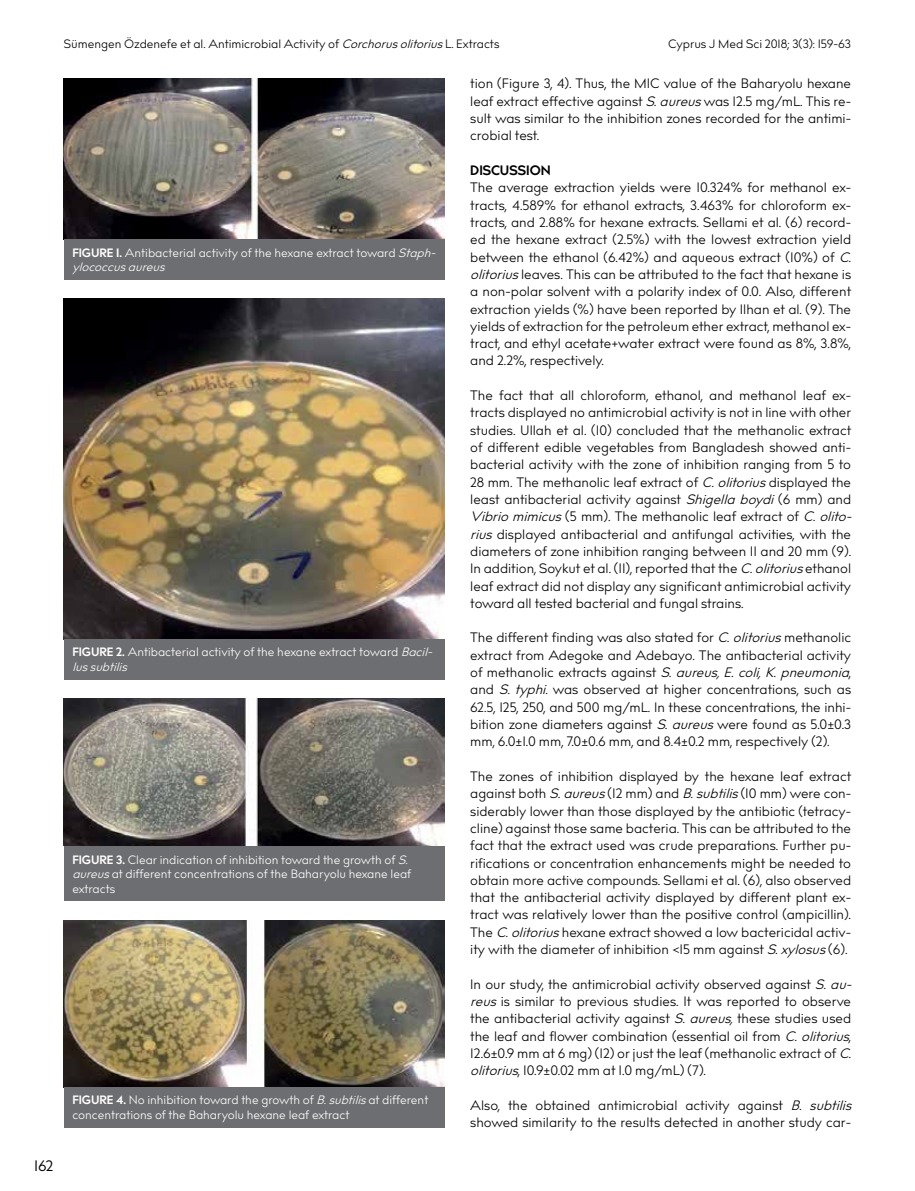
<style>
.page{position:relative;width:915px;height:1191px;background:#fff}
.page>*{position:absolute;margin:0;border:0;box-sizing:border-box;transform-origin:0 0}
.t1{font:15px "billcorporatenarrow";color:#000}
.t2{font:13.5px/17.2px "billcorporatenarrow";color:#000}
.t3{font:700 13.5px "billcorporatenarrow";color:#000}
.t4{font:12px/14.4px "billcorporatenarrow";color:#fff}
.t5{font:12px "billcorporatenarrow";color:#000}
.s1{font-style:italic}
.s2{font-weight:700}
</style>
<div class="page">
<img style="left:64px;top:920px;width:380px;height:167px">
<div style="left:64px;top:1087px;width:380px;height:40px;background:#6d6e71"></div>
<img style="left:64px;top:698px;width:380px;height:147px">
<div style="left:64px;top:846px;width:380px;height:55px;background:#6d6e71"></div>
<img style="left:64px;top:299px;width:380px;height:340px">
<div style="left:64px;top:639px;width:380px;height:40px;background:#6d6e71"></div>
<img style="left:64px;top:79px;width:380px;height:160px">
<div style="left:64px;top:239px;width:380px;height:40px;background:#6d6e71"></div>
<p class="t5" style="left:64px;top:36px;width:437px">Sümengen Özdenefe et al. Antimicrobial Activity of <span class="s1">Corchorusolitorius</span>L. Extracts</p>
<p class="t5" style="left:668px;top:36px;width:184px">Cyprus J Med Sci 2018; 3(3): 159-63</p>
<p class="t2" style="left:470px;top:76px;width:382px;text-align:justify">tion (Figure 3, 4). Thus, the MIC value of the Baharyolu hexane leaf extract effective against <span class="s1">S.aureus</span>was 12.5 mg/mL. This re&shy;sult was similar to the inhibition zones recorded for the antimi&shy;crobial test.</p>
<p class="t3" style="left:470px;top:161px;width:82px">DISCUSSION</p>
<p class="t2" style="left:470px;top:179px;width:387px">The average extraction yields were 10.324% for methanol ex&shy;tracts, 4.589% for ethanol extracts, 3.463% for chloroform ex&shy;tracts, and 2.88% for hexane extracts. Sellami et al. (6) record&shy;ed the hexane extract (2.5%) with the lowest extraction yield between the ethanol (6.42%) and aqueous extract (10%) of <span class="s1">C. olitorius</span>leaves. This can be attributed to the fact that hexane is a non-polar solvent with a polarity index of 0.0. Also, different extraction yields (%) have been reported by Ilhan et al. (9). The yields of extraction for the petroleum ether extract, methanol ex&shy;tract, and ethyl acetate+water extract were found as 8%, 3.8%, and 2.2%, respectively.</p>
<p class="t2" style="left:470px;top:387px;width:387px">The fact that all chloroform, ethanol, and methanol leaf ex&shy;tracts displayed no antimicrobial activity is not in line with other studies. Ullah et al. (10) concluded that the methanolic extract of different edible vegetables from Bangladesh showed anti&shy;bacterial activity with the zone of inhibition ranging from 5 to 28 mm. The methanolic leaf extract of <span class="s1">C.olitorius</span>displayed the least antibacterial activity against <span class="s1">Shigellaboydi</span>(6 mm) and <span class="s1">Vibriomimicus</span>(5 mm). The methanolic leaf extract of <span class="s1">C.olito&shy;rius</span>displayed antibacterial and antifungal activities, with the diameters of zone inhibition ranging between 11 and 20 mm (9).<br>In addition, Soykut et al. (11), reported that the <span class="s1">C.olitorius</span>ethanol leaf extract did not display any significant antimicrobial activity toward all tested bacterial and fungal strains.</p>
<p class="t2" style="left:470px;top:629px;width:385px">The different finding was also stated for <span class="s1">C.olitorius</span>methanolic extract from Adegoke and Adebayo. The antibacterial activity of methanolic extracts against <span class="s1">S.aureus,E.coli,K.pneumonia</span>, and <span class="s1">S.typhi</span>. was observed at higher concentrations, such as 62.5, 125, 250, and 500 mg/mL. In these concentrations, the inhi&shy;bition zone diameters against <span class="s1">S.aureus</span>were found as 5.0±0.3 mm, 6.0±1.0 mm, 7.0±0.6 mm, and 8.4±0.2 mm, respectively (2).</p>
<p class="t2" style="left:470px;top:768px;width:382px;text-align:justify">The zones of inhibition displayed by the hexane leaf extract against both <span class="s1">S.aureus</span>(12 mm) and <span class="s1">B.subtilis</span>(10 mm) were con&shy;siderably lower than those displayed by the antibiotic (tetracy&shy;cline) against those same bacteria. This can be attributed to the fact that the extract used was crude preparations. Further pu&shy;rifications or concentration enhancements might be needed to obtain more active compounds. Sellami et al. (6), also observed that the antibacterial activity displayed by different plant ex&shy;tract was relatively lower than the positive control (ampicillin).<br>The <span class="s1">C.olitorius</span>hexane extract showed a low bactericidal activ&shy;ity with the diameter of inhibition &lt;15 mm against <span class="s1">S.xylosus</span>(6).</p>
<p class="t2" style="left:470px;top:975px;width:387px">In our study, the antimicrobial activity observed against <span class="s1">S.au&shy;reus</span>is similar to previous studies. It was reported to observe the antibacterial activity against <span class="s1">S.aureus,</span>these studies used the leaf and flower combination (essential oil from <span class="s1">C.olitorius</span>, 12.6±0.9 mm at 6 mg) (12) or just the leaf (methanolic extract of <span class="s1">C. olitorius</span>, 10.9±0.02 mm at 1.0 mg/mL) (7).</p>
<p class="t2" style="left:470px;top:1097px;width:387px">Also, the obtained antimicrobial activity against <span class="s1">B. subtilis </span>showed similarity to the results detected in another study car-</p>
<p class="t4" style="left:72px;top:245px;width:369px"><span class="s2">FIGURE 1.</span> Antibacterial activity of the hexane extract toward <span class="s1">Staph&shy;ylococcusaureus</span></p>
<p class="t4" style="left:72px;top:645px;width:366px"><span class="s2">FIGURE 2.</span> Antibacterial activity of the hexane extract toward <span class="s1">Bacil&shy;lussubtilis</span></p>
<p class="t4" style="left:72px;top:852px;width:341px;text-align:justify"><span class="s2">FIGURE 3.</span> Clear indication of inhibition toward the growth of <span class="s1">S. aureus</span>at different concentrations of the Baharyolu hexane leaf extracts</p>
<p class="t4" style="left:72px;top:1093px;width:357px"><span class="s2">FIGURE 4.</span> No inhibition toward the growth of <span class="s1">B.subtilis</span>at different concentrations of the Baharyolu hexane leaf extract</p>
<p class="t1" style="left:34px;top:1154px;width:21px">162</p>
</div>
